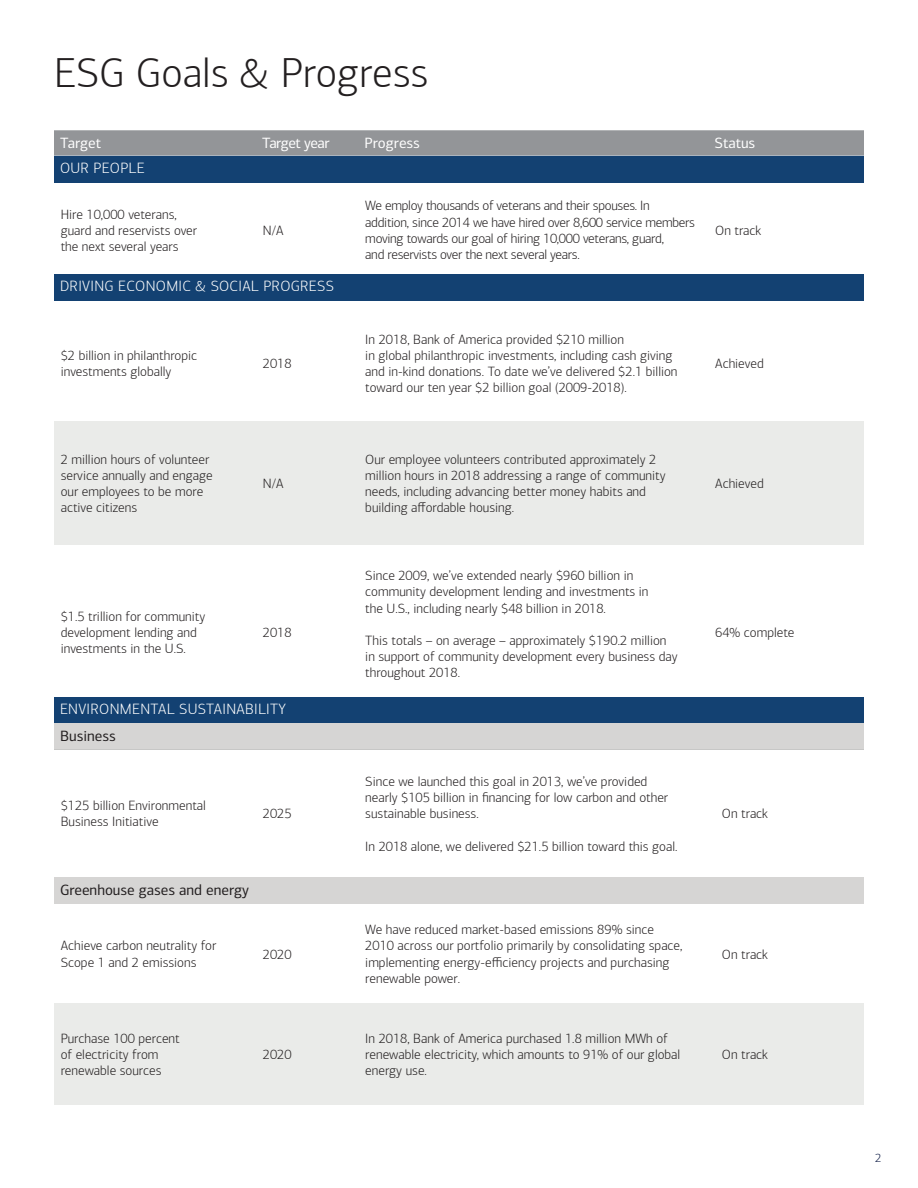
<style>
.page{position:relative;width:918px;height:1188px;background:#fff}
.page>*{position:absolute;margin:0;border:0;box-sizing:border-box;transform-origin:0 0}
.t1{font:300 42px "Connections";color:#231f20}
.t2{font:300 15px "Connections";letter-spacing:.02em;color:#fff}
.t3{font:15px "Connections";color:#231f20}
.t4{font:15px "Connections";color:#fff}
.t5{font:15px "Connections";letter-spacing:-.03em;color:#fff}
.t6{font:300 13.5px/16.2px "Connections";color:#231f20}
.t7{font:300 13.5px "Connections";letter-spacing:-.02em;color:#231f20}
.t8{font:300 12px "Connections";color:#111e47}
</style>
<div class="page">
<div style="left:359px;top:421px;width:349px;height:123px;background:#eaebe9"></div>
<div style="left:708px;top:1003px;width:156px;height:101px;background:#eaebe9"></div>
<div style="left:359px;top:1003px;width:349px;height:101px;background:#eaebe9"></div>
<div style="left:256px;top:1003px;width:103px;height:101px;background:#eaebe9"></div>
<div style="left:54px;top:1003px;width:202px;height:101px;background:#eaebe9"></div>
<div style="left:54px;top:878px;width:513px;height:26px;background:#d6d5d4"></div>
<div style="left:54px;top:723px;width:810px;height:27px;background:#c7c7c6"></div>
<div style="left:54px;top:723px;width:513px;height:26px;background:#d6d5d4"></div>
<div style="left:708px;top:421px;width:156px;height:123px;background:#eaebe9"></div>
<div style="left:256px;top:421px;width:103px;height:123px;background:#eaebe9"></div>
<div style="left:54px;top:421px;width:202px;height:123px;background:#eaebe9"></div>
<div style="left:54px;top:156px;width:810px;height:27px;background:#134172"></div>
<svg style="left:54px;top:130px;width:810px;height:26px;background:#95979a"></svg>
<div style="left:54px;top:274px;width:810px;height:27px;background:#134172"></div>
<div style="left:54px;top:697px;width:513px;height:26px;background:#134172"></div>
<div style="left:567px;top:697px;width:29px;height:26px;background:#134172"></div>
<div style="left:596px;top:697px;width:63px;height:26px;background:#134172"></div>
<div style="left:659px;top:697px;width:205px;height:26px;background:#134172"></div>
<div style="left:567px;top:723px;width:29px;height:26px;background:#d6d5d4"></div>
<div style="left:596px;top:723px;width:63px;height:26px;background:#d6d5d4"></div>
<div style="left:659px;top:723px;width:205px;height:26px;background:#d6d5d4"></div>
<div style="left:567px;top:878px;width:29px;height:26px;background:#d6d5d4"></div>
<div style="left:596px;top:878px;width:63px;height:26px;background:#d6d5d4"></div>
<div style="left:659px;top:878px;width:205px;height:26px;background:#d6d5d4"></div>
<h2 class="t1" style="left:54px;top:49px;width:376px">ESG Goals &amp; Progress</h2>
<p class="t4" style="left:60px;top:134px;width:43px">Target</p>
<p class="t5" style="left:262px;top:134px;width:69px">Target year</p>
<p class="t4" style="left:365px;top:134px;width:57px">Progress</p>
<p class="t4" style="left:714px;top:134px;width:42px">Status</p>
<p class="t2" style="left:60px;top:159px;width:86px">OUR PEOPLE</p>
<p class="t7" style="left:365px;top:198px;width:286px">We employ thousands of veterans and their spouses. In</p>
<p class="t6" style="left:61px;top:206px;width:118px">Hire 10,000 veterans,</p>
<p class="t7" style="left:365px;top:214px;width:331px">addition, since 2014 we have hired over 8,600 service members</p>
<p class="t6" style="left:61px;top:222px;width:138px">guard and reservists over</p>
<p class="t6" style="left:263px;top:222px;width:22px">N/A</p>
<p class="t6" style="left:715px;top:222px;width:48px">On track</p>
<p class="t7" style="left:365px;top:231px;width:300px">moving towards our goal of hiring 10,000 veterans, guard,</p>
<p class="t6" style="left:61px;top:238px;width:119px">the next several years</p>
<p class="t7" style="left:365px;top:247px;width:216px">and reservists over the next several years.</p>
<p class="t2" style="left:60px;top:278px;width:275px">DRIVING ECONOMIC &amp; SOCIAL PROGRESS</p>
<p class="t6" style="left:61px;top:347px;width:138px">$2 billion in philanthropic investments globally</p>
<p class="t6" style="left:263px;top:355px;width:30px">2018</p>
<p class="t6" style="left:61px;top:451px;width:154px">2 million hours of volunteer service annually and engage our employees to be more active citizens</p>
<p class="t6" style="left:61px;top:608px;width:146px">$1.5 trillion for community development lending and investments in the U.S.</p>
<p class="t6" style="left:263px;top:475px;width:22px">N/A</p>
<p class="t6" style="left:263px;top:624px;width:30px">2018</p>
<p class="t2" style="left:60px;top:701px;width:227px">ENVIRONMENTAL SUSTAINABILITY</p>
<p class="t3" style="left:60px;top:727px;width:57px">Business</p>
<p class="t6" style="left:61px;top:797px;width:147px">$125 billion Environmental<br>Business Initiative</p>
<p class="t6" style="left:263px;top:806px;width:30px">2025</p>
<p class="t3" style="left:60px;top:881px;width:190px">Greenhouse gases and energy</p>
<p class="t6" style="left:365px;top:331px;width:314px">In 2018, Bank of America provided $210 million<br>in global philanthropic investments, including cash giving and in-kind donations. To date we’ve delivered $2.1 billion toward our ten year $2 billion goal (2009-2018).</p>
<p class="t6" style="left:365px;top:451px;width:302px">Our employee volunteers contributed approximately 2 million hours in 2018 addressing a range of community needs, including advancing better money habits and building affordable housing.</p>
<p class="t6" style="left:365px;top:568px;width:285px">Since 2009, we’ve extended nearly $960 billion in community development lending and investments in the U.S., including nearly $48 billion in 2018.</p>
<p class="t6" style="left:365px;top:632px;width:314px">This totals – on average – approximately $190.2 million in support of community development every business day throughout 2018.</p>
<p class="t6" style="left:365px;top:773px;width:284px">Since we launched this goal in 2013, we’ve provided</p>
<p class="t6" style="left:365px;top:789px;width:304px">nearly $105 billion in financing for low carbon and other sustainable business.</p>
<p class="t6" style="left:365px;top:838px;width:314px">In 2018 alone, we delivered $21.5 billion toward this goal.</p>
<p class="t6" style="left:365px;top:922px;width:290px">We have reduced market-based emissions 89% since</p>
<p class="t6" style="left:715px;top:355px;width:50px">Achieved</p>
<p class="t6" style="left:715px;top:475px;width:50px">Achieved</p>
<p class="t6" style="left:715px;top:624px;width:81px">64% complete</p>
<p class="t6" style="left:722px;top:806px;width:48px">On track</p>
<p class="t6" style="left:61px;top:938px;width:157px">Achieve carbon neutrality for<br>Scope 1 and 2 emissions</p>
<p class="t6" style="left:263px;top:946px;width:30px">2020</p>
<p class="t6" style="left:365px;top:938px;width:319px">2010 across our portfolio primarily by consolidating space, implementing energy-efficiency projects and purchasing</p>
<p class="t6" style="left:722px;top:946px;width:48px">On track</p>
<p class="t6" style="left:365px;top:970px;width:96px">renewable power.</p>
<p class="t6" style="left:61px;top:1030px;width:120px">Purchase 100 percent</p>
<p class="t6" style="left:365px;top:1030px;width:304px">In 2018, Bank of America purchased 1.8 million MWh of</p>
<p class="t6" style="left:61px;top:1046px;width:99px">of electricity from</p>
<p class="t6" style="left:263px;top:1046px;width:30px">2020</p>
<p class="t6" style="left:365px;top:1046px;width:317px">renewable electricity, which amounts to 91% of our global</p>
<p class="t6" style="left:722px;top:1046px;width:48px">On track</p>
<p class="t6" style="left:61px;top:1062px;width:102px">renewable sources</p>
<p class="t6" style="left:365px;top:1062px;width:63px">energy use.</p>
<p class="t8" style="left:875px;top:1151px;width:8px">2</p>
</div>
